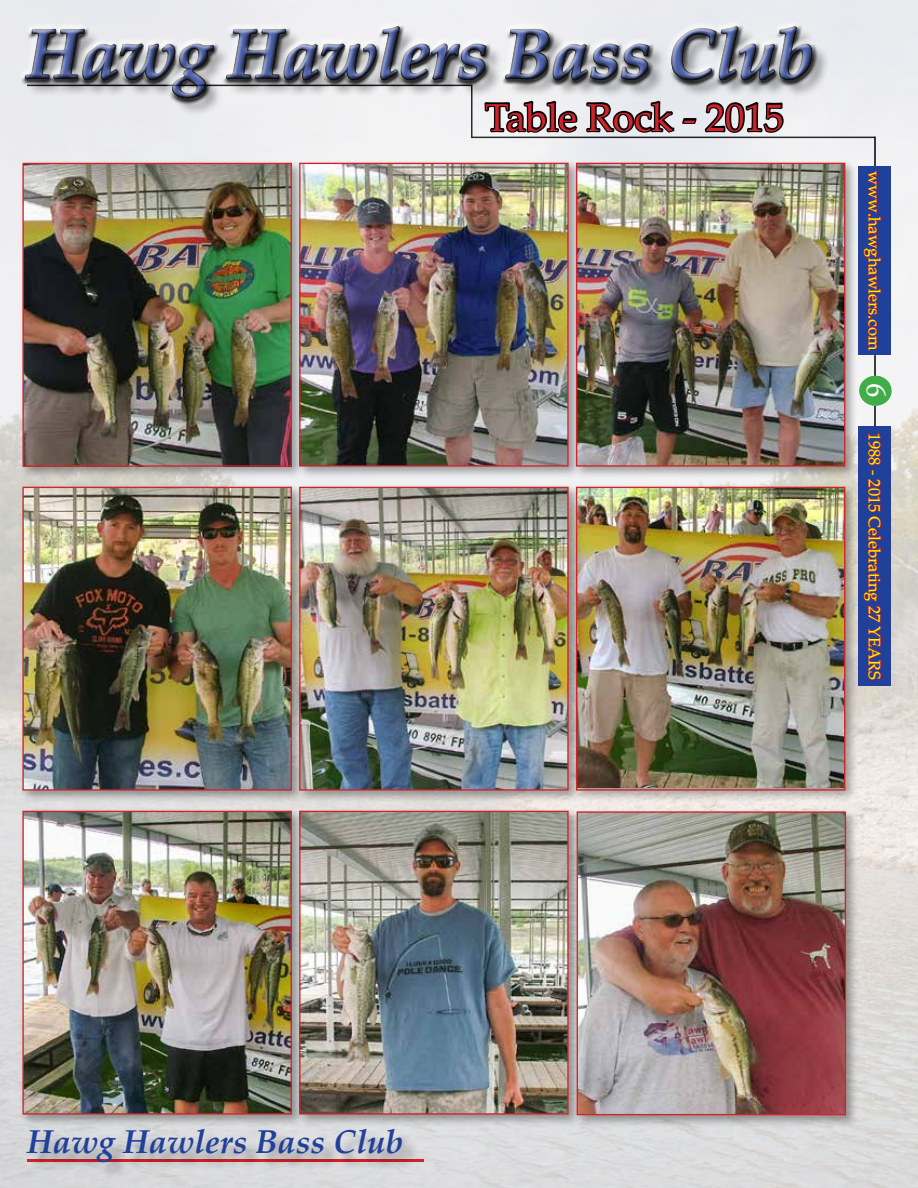
<style>
.page{position:relative;width:918px;height:1188px;background:#fff}
.page>*{position:absolute;margin:0;border:0;box-sizing:border-box;transform-origin:0 0}
.t1{font:italic 700 69px "Palatino Linotype";color:#364ca0}
.t2{font:39px "Palatino Linotype";color:#d2232a}
.t3{font:italic 700 33px "Palatino Linotype";color:#21409a}
.t4{font:30px "Minion Pro";color:#fff}
.t5{font:16.5px "Palatino Linotype";color:#fff200}
</style>
<div class="page">
<img style="left:0;top:117px;width:918px;height:1071px">
<hr style="left:27px;top:1159px;width:397px;height:3px;background:#d2232a">
<div style="left:29px;top:1131px;width:391px;height:49px;background:#000;opacity:.32"></div>
<div style="left:0;top:0;width:918px;height:117px;background:#eaebef"></div>
<div style="left:21px;top:24px;width:797px;height:80px;background:#000;opacity:.75"></div>
<hr style="left:27px;top:85px;width:445px;height:1px;background:#000">
<hr style="left:472px;top:137px;width:403px;height:1px;background:#000">
<hr style="left:874px;top:137px;width:2px;height:31px;background:#000">
<div style="left:859px;top:167px;width:32px;height:188px;background:#21409a"></div>
<svg style="left:863px;top:171px;width:19px;height:180px"></svg>
<div style="left:859px;top:426px;width:32px;height:260px;background:#21409a"></div>
<svg style="left:864px;top:433px;width:18px;height:247px"></svg>
<hr style="left:874px;top:355px;width:2px;height:21px;background:#000">
<hr style="left:874px;top:406px;width:2px;height:20px;background:#000">
<svg style="left:859px;top:376px;width:32px;height:30px"></svg>
<div style="left:19px;top:159px;width:286px;height:321px;background:#000;opacity:.35"></div>
<img style="left:24px;top:165px;width:266px;height:300px">
<div style="left:22px;top:163px;width:270px;height:304px;border:1px solid #d2232a"></div>
<div style="left:296px;top:159px;width:285px;height:320px;background:#000;opacity:.35"></div>
<img style="left:301px;top:165px;width:266px;height:300px">
<div style="left:299px;top:163px;width:270px;height:304px;border:1px solid #d2232a"></div>
<div style="left:572px;top:159px;width:286px;height:320px;background:#000;opacity:.35"></div>
<img style="left:578px;top:165px;width:265px;height:300px">
<div style="left:576px;top:163px;width:269px;height:304px;border:1px solid #d2232a"></div>
<div style="left:19px;top:483px;width:286px;height:320px;background:#000;opacity:.35"></div>
<img style="left:24px;top:489px;width:266px;height:300px">
<div style="left:22px;top:487px;width:270px;height:304px;border:1px solid #d2232a"></div>
<div style="left:296px;top:483px;width:285px;height:320px;background:#000;opacity:.35"></div>
<img style="left:301px;top:489px;width:266px;height:300px">
<div style="left:299px;top:487px;width:270px;height:304px;border:1px solid #d2232a"></div>
<div style="left:572px;top:483px;width:286px;height:320px;background:#000;opacity:.35"></div>
<img style="left:578px;top:489px;width:265px;height:299px">
<div style="left:576px;top:487px;width:269px;height:304px;border:1px solid #d2232a"></div>
<div style="left:19px;top:807px;width:286px;height:320px;background:#000;opacity:.35"></div>
<img style="left:24px;top:813px;width:266px;height:300px">
<div style="left:22px;top:811px;width:270px;height:304px;border:1px solid #d2232a"></div>
<div style="left:296px;top:807px;width:285px;height:320px;background:#000;opacity:.35"></div>
<img style="left:301px;top:813px;width:266px;height:300px">
<div style="left:299px;top:811px;width:270px;height:304px;border:1px solid #d2232a"></div>
<div style="left:573px;top:808px;width:286px;height:320px;background:#000;opacity:.35"></div>
<img style="left:579px;top:813px;width:265px;height:300px">
<div style="left:577px;top:811px;width:269px;height:304px;border:1px solid #d2232a"></div>
<div style="left:860px;top:376px;width:32px;height:30px;background:#41ad49;border-radius:50%"></div>
<svg style="left:224px;top:22px;width:590px;height:116px"></svg>
<h1 class="t1" style="left:27px;top:5px;width:788px">Hawg Hawlers Bass Club</h1>
<h2 class="t2" style="left:485px;top:90px;width:300px">Table Rock - 2015</h2>
<p class="t5" style="left:886px;top:171px;width:180px;rotate:90deg">www.hawghawlers.com</p>
<h3 class="t4" style="left:897px;top:383px;width:16px;rotate:90deg">6</h3>
<p class="t5" style="left:886px;top:433px;width:249px;rotate:90deg">1988 - 2015 Celebrating 27 YEARS</p>
<h3 class="t3" style="left:27px;top:1119px;width:378px">Hawg Hawlers Bass Club</h3>
</div>
